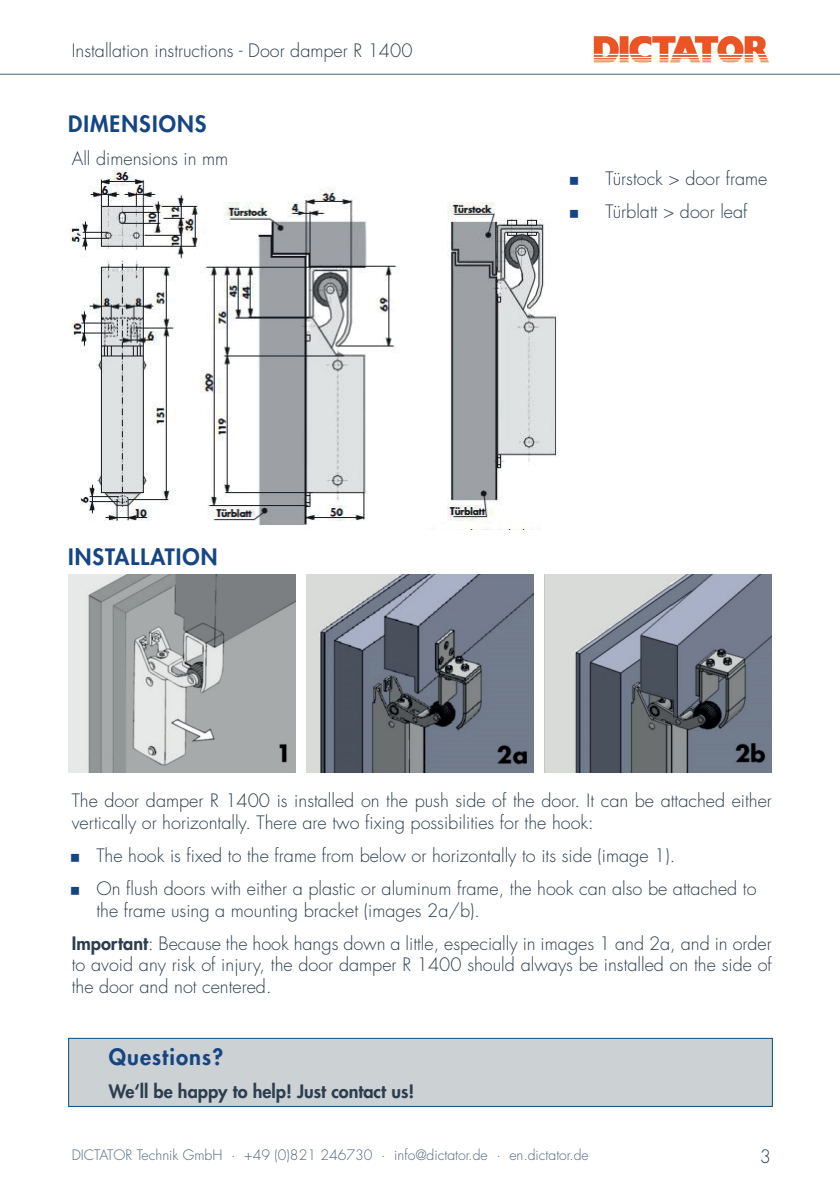
<style>
.page{position:relative;width:840px;height:1191px;background:#fff}
.page>*{position:absolute;margin:0;border:0;box-sizing:border-box;transform-origin:0 0}
.t1{font:800 22px "Futura Std";letter-spacing:.05em;color:#154682}
.t2{font:300 18px/33px "Futura Std";color:#2b3d4e}
.t3{font:800 18px "Futura Std";color:#2b3d4e}
.t4{font:300 14px "Futura Std";color:#4d647e}
.s1{font-weight:800}
</style>
<div class="page">
<img style="left:593px;top:37px;width:176px;height:25px">
<hr style="left:0;top:74px;width:839px;height:1px;background:#4d647e">
<img style="left:68px;top:574px;width:227px;height:198px">
<img style="left:544px;top:574px;width:227px;height:198px">
<img style="left:306px;top:574px;width:227px;height:198px">
<div style="left:69px;top:1038px;width:703px;height:68px;background:#ccd1d4"></div>
<div style="left:68px;top:1037px;width:704px;height:70px;border:1px solid #0e5082"></div>
<img style="left:69px;top:170px;width:490px;height:359px">
<p class="t2" style="left:72px;top:35px;width:342px">Installation instructions - Door damper R 1400</p>
<p class="t1" style="left:68px;top:109px;width:140px">DIMENSIONS</p>
<p class="t2" style="left:72px;top:142px;width:158px">All dimensions in mm</p>
<p class="t1" style="left:68px;top:543px;width:151px">INSTALLATION</p>
<p class="t2" style="left:605px;top:162px;width:163px">Türstock &gt; door frame<br>Türblatt &gt; door leaf</p>
<p class="t2" style="left:72px;top:790px;width:701px;line-height:21.6px">The door damper R 1400 is installed on the push side of the door. It can be attached either vertically or horizontally. There are two fixing possibilities for the hook:</p>
<p class="t2" style="left:96px;top:839px;width:661px">The hook is fixed to the frame from below or horizontally to its side (image 1).<br>On flush doors with either a plastic or aluminum frame, the hook can also be attached to</p>
<p class="t2" style="left:72px;top:894px;width:701px;text-indent:25px">the frame using a mounting bracket (images 2a/b).<br><span class="s1">Important</span>: Because the hook hangs down a little, especially in images 1 and 2a, and in order</p>
<p class="t2" style="left:72px;top:954px;width:701px;line-height:21.6px">to avoid any risk of injury, the door damper R 1400 should always be installed on the side of the door and not centered.</p>
<p class="t1" style="left:109px;top:1043px;width:116px">Questions?</p>
<p class="t3" style="left:109px;top:1080px;width:307px">We‘ll be happy to help! Just contact us!</p>
<p class="t4" style="left:72px;top:1146px;width:518px">DICTATOR Technik GmbH · +49 (0)821 246730 · info@dictator.de · en.dictator.de</p>
<p class="t2" style="left:759px;top:1140px;width:13px">3</p>
</div>
